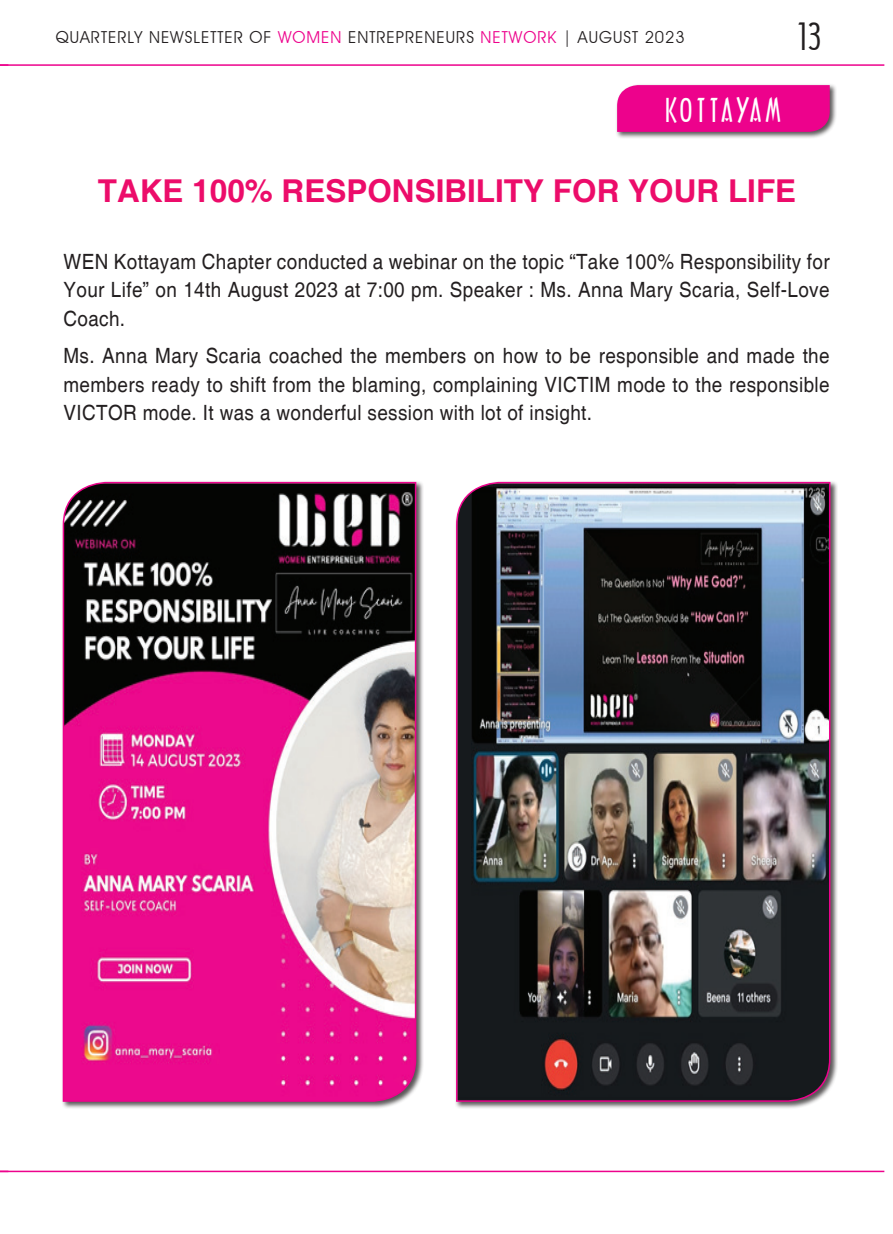
<style>
.page{position:relative;width:893px;height:1234px;background:#fff}
.page>*{position:absolute;margin:0;border:0;box-sizing:border-box;transform-origin:0 0}
.t1{font:36px "Architecture Plain";color:#231f20}
.t2{font:700 31.5px "Helvetica";color:#ec0c6a}
.t3{font:31.5px "Architecture Plain";letter-spacing:.1em;color:#fff}
.t4{font:21px/28.5px "Helvetica";letter-spacing:.02em;color:#231f20;text-align:justify;scale:.9 1}
.t5{font:16.5px "Avant Garde IT Cby BT";letter-spacing:.06em;color:#231f20}
.s1{color:#ed028c}
</style>
<div class="page">
<hr style="left:0;top:64px;width:884px;height:2px;background:#ed028c">
<hr style="left:0;top:1170px;width:884px;height:1px;background:#ed028c">
<div style="left:615px;top:83px;width:222px;height:57px;background:#231f20;opacity:.75"></div>
<div style="left:617px;top:85px;width:213px;height:47px;background:#ed028c"></div>
<div style="left:61px;top:480px;width:363px;height:628px;background:#231f20;opacity:.75"></div>
<svg style="left:62px;top:481px;width:355px;height:621px;background:#ab417b"></svg>
<div style="left:454px;top:480px;width:384px;height:628px;background:#231f20;opacity:.75"></div>
<img style="left:455px;top:481px;width:376px;height:621px">
<p class="t5" style="left:56px;top:27px;width:631px">QUARTERLY NEWSLETTER OF <span class="s1">WOMEN</span> ENTREPRENEURS <span class="s1">NETWORK</span> | AUGUST 2023</p>
<h1 class="t1" style="left:798px;top:14px;width:25px">13</h1>
<h2 class="t3" style="left:665px;top:90px;width:117px">KOTTAYAM</h2>
<h2 class="t2" style="left:98px;top:171px;width:206px">TA KE 100% RES</h2>
<h2 class="t2" style="left:346px;top:171px;width:40px">PONSIBILITY</h2>
<h2 class="t2" style="left:553px;top:171px;width:241px">FOR YOURLIFE</h2>
<p class="t4" style="left:63px;top:248px;width:853px">WEN Kottayam Chapter conducted a webinar on the topic “Take 100% Responsibility for Your Life” on 14th August 2023 at 7:00 pm. Speaker : Ms. Anna Mary Scaria, Self-Love Coach.</p>
<p class="t4" style="left:63px;top:342px;width:853px">Ms. Anna Mary Scaria coached the members on how to be responsible and made the members ready to shift from the blaming, complaining VICTIM mode to the responsible VICTOR mode. it was a wonderful session with lot of insight.</p>
</div>
